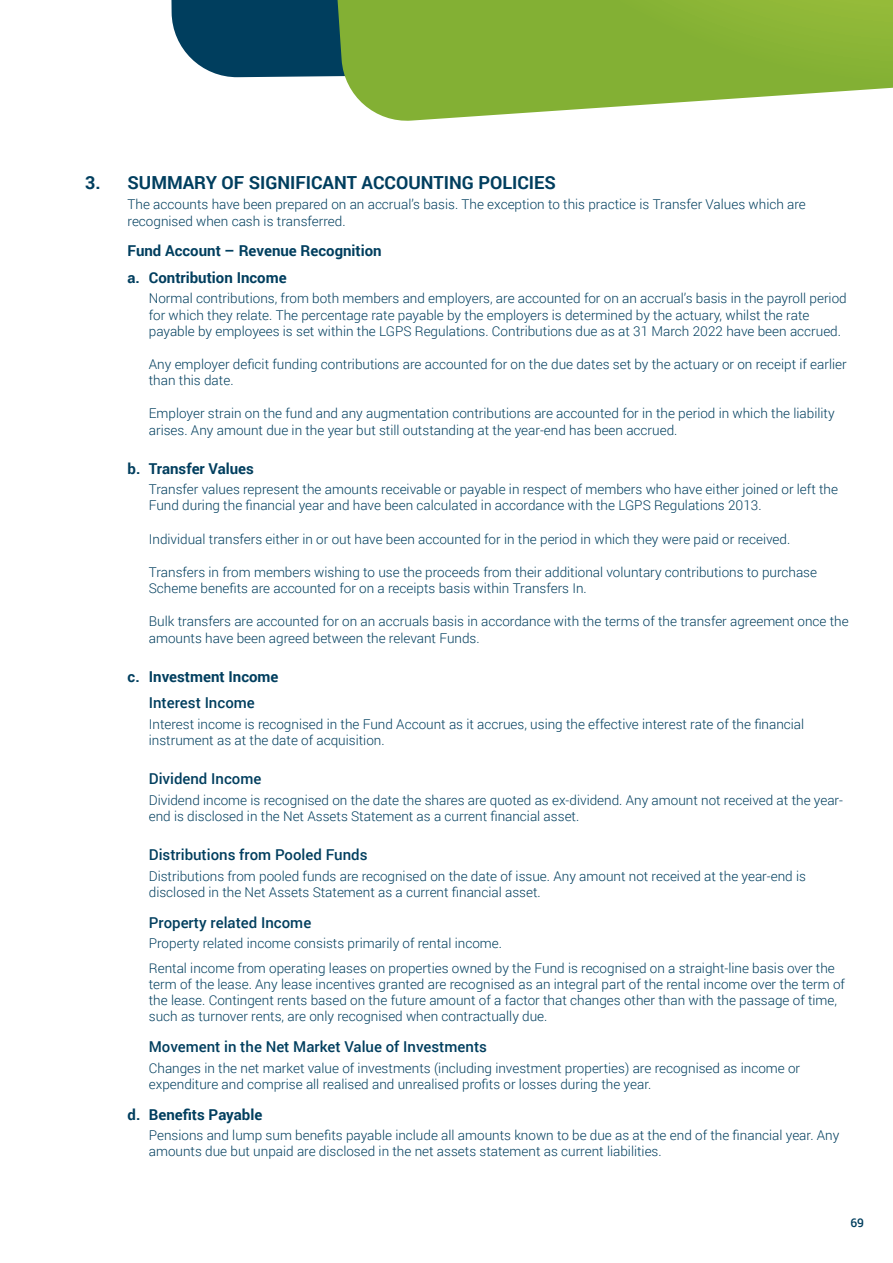
<style>
.page{position:relative;width:893px;height:1263px;background:#fff}
.page>*{position:absolute;margin:0;border:0;box-sizing:border-box;transform-origin:0 0}
.Sub_Head_Number_Tabs{font:700 18px "Roboto";color:#003e5e}
.Indented_Body_Copy{font:500 15px "Roboto";color:#003e5e}
.Indented_Body_Copy-2{font:700 15px "Roboto";color:#003e5e}
.TWPF_Body_Copy{font:300 13.5px/16.2px "Roboto";color:#003e5e}
.Indented_Body_Copy-3{font:300 13.5px/16.2px "Roboto";color:#003e5e}
.t1{font:500 12px "Roboto";color:#003e5e}
</style>
<div class="page">
<svg style="left:171px;top:0;width:167px;height:78px;background:#164f6c"></svg>
<svg style="left:338px;top:0;width:555px;height:121px;background:#95bb50"></svg>
<p class="Sub_Head_Number_Tabs" style="left:85px;top:170px;width:472px">3. SUMMARY OF SIGNIFICANT ACCOUNTING POLICIES</p>
<p class="Indented_Body_Copy-3" style="left:128px;top:196px;width:680px">The accounts have been prepared on an accrual’s basis. The exception to this practice is Transfer Values which are recognised when cash is transferred.</p>
<p class="Indented_Body_Copy-2" style="left:128px;top:240px;width:256px">Fund Account – Revenue Recognition</p>
<p class="Indented_Body_Copy-2" style="left:128px;top:267px;width:161px">a. Contribution Income</p>
<p class="TWPF_Body_Copy" style="left:149px;top:290px;width:699px">Normal contributions, from both members and employers, are accounted for on an accrual’s basis in the payroll period for which they relate. The percentage rate payable by the employers is determined by the actuary, whilst the rate payable by employees is set within the LGPS Regulations. Contributions due as at 31 March 2022 have been accrued.</p>
<p class="TWPF_Body_Copy" style="left:149px;top:356px;width:699px">Any employer deficit funding contributions are accounted for on the due dates set by the actuary or on receipt if earlier than this date.</p>
<p class="TWPF_Body_Copy" style="left:149px;top:405px;width:687px">Employer strain on the fund and any augmentation contributions are accounted for in the period in which the liability arises. Any amount due in the year but still outstanding at the year-end has been accrued.</p>
<p class="Indented_Body_Copy-2" style="left:128px;top:458px;width:128px">b. Transfer Values</p>
<p class="TWPF_Body_Copy" style="left:149px;top:481px;width:691px">Transfer values represent the amounts receivable or payable in respect of members who have either joined or left the<br>Fund during the financial year and have been calculated in accordance with the LGPS Regulations 2013.</p>
<p class="TWPF_Body_Copy" style="left:149px;top:530px;width:643px">Individual transfers either in or out have been accounted for in the period in which they were paid or received.</p>
<p class="TWPF_Body_Copy" style="left:149px;top:564px;width:670px">Transfers in from members wishing to use the proceeds from their additional voluntary contributions to purchase<br>Scheme benefits are accounted for on a receipts basis within Transfers In.</p>
<p class="TWPF_Body_Copy" style="left:149px;top:613px;width:701px">Bulk transfers are accounted for on an accruals basis in accordance with the terms of the transfer agreement once the amounts have been agreed between the relevant Funds.</p>
<p class="Indented_Body_Copy-2" style="left:128px;top:666px;width:152px">c. Investment Income</p>
<p class="Indented_Body_Copy" style="left:149px;top:692px;width:108px">Interest Income</p>
<p class="TWPF_Body_Copy" style="left:149px;top:715px;width:657px">Interest income is recognised in the Fund Account as it accrues, using the effective interest rate of the financial instrument as at the date of acquisition.</p>
<p class="Indented_Body_Copy" style="left:149px;top:768px;width:114px">Dividend Income</p>
<p class="TWPF_Body_Copy" style="left:149px;top:791px;width:696px">Dividend income is recognised on the date the shares are quoted as ex-dividend. Any amount not received at the year&shy;end is disclosed in the Net Assets Statement as a current financial asset.</p>
<p class="Indented_Body_Copy" style="left:149px;top:844px;width:220px">Distributions from Pooled Funds</p>
<p class="Indented_Body_Copy-3" style="left:149px;top:867px;width:659px">Distributions from pooled funds are recognised on the date of issue. Any amount not received at the year-end is disclosed in the Net Assets Statement as a current financial asset.</p>
<p class="Indented_Body_Copy" style="left:149px;top:912px;width:164px">Property related Income</p>
<p class="Indented_Body_Copy-3" style="left:149px;top:935px;width:355px">Property related income consists primarily of rental income.</p>
<p class="Indented_Body_Copy-3" style="left:149px;top:959px;width:698px">Rental income from operating leases on properties owned by the Fund is recognised on a straight-line basis over the term of the lease. Any lease incentives granted are recognised as an integral part of the rental income over the term of the lease. Contingent rents based on the future amount of a factor that changes other than with the passage of time, such as turnover rents, are only recognised when contractually due.</p>
<p class="Indented_Body_Copy" style="left:149px;top:1036px;width:340px">Movement in the Net Market Value of Investments</p>
<p class="Indented_Body_Copy-3" style="left:149px;top:1059px;width:653px">Changes in the net market value of investments (including investment properties) are recognised as income or expenditure and comprise all realised and unrealised profits or losses during the year.</p>
<p class="Indented_Body_Copy-2" style="left:128px;top:1103px;width:136px">d. Benefits Payable</p>
<p class="TWPF_Body_Copy" style="left:149px;top:1126px;width:692px">Pensions and lump sum benefits payable include all amounts known to be due as at the end of the financial year. Any amounts due but unpaid are disclosed in the net assets statement as current liabilities.</p>
<p class="t1" style="left:850px;top:1215px;width:15px">69</p>
</div>
